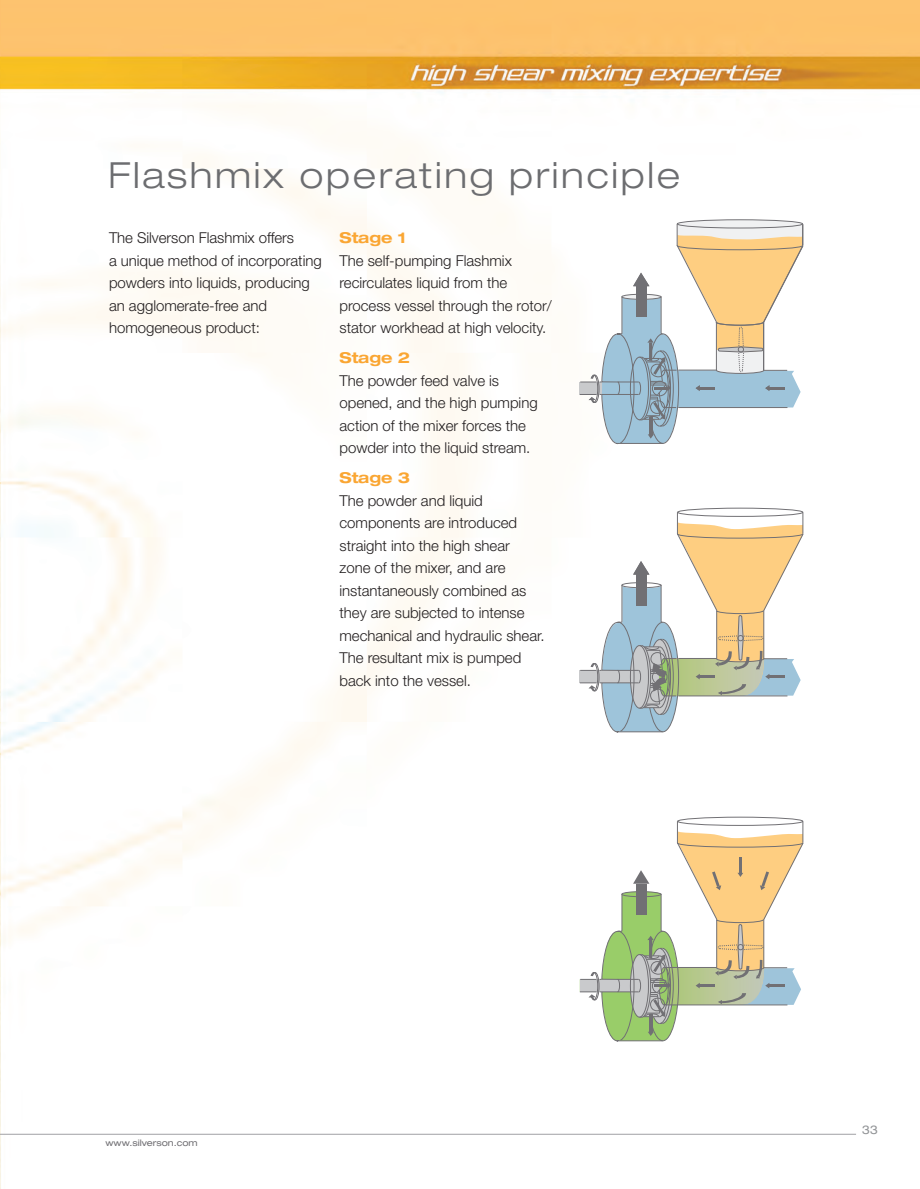
<style>
.page{position:relative;width:920px;height:1189px;background:#fff}
.page>*{position:absolute;margin:0;border:0;box-sizing:border-box;transform-origin:0 0}
.Headline{font:300 expanded 36px "Helvetica Neue LT Std";letter-spacing:.075em;color:#6c6d70}
.Body_Copy{font:300 15px/22.5px "Helvetica Neue LT Std";color:#231f20}
.Body_Copy-2{font:700 expanded 15px "Helvetica Neue LT Std";color:#faa633}
.t1{font:expanded 12px "Helvetica Neue LT";color:#939598}
.t2{font:expanded 9px "Helvetica Neue LT";color:#717074}
</style>
<div class="page">
<img style="left:0;top:0;width:920px;height:1187px">
<hr style="left:0;top:1134px;width:856px;height:1px;background:#a1a1a5">
<div style="left:677px;top:817px;width:126px;height:8px;border:1px solid #717074;border-radius:50%"></div>
<svg style="left:580px;top:821px;width:224px;height:220px"></svg>
<div style="left:579px;top:670px;width:52px;height:12px;background:#c9cacc"></div>
<div style="left:677px;top:508px;width:126px;height:9px;border:1px solid #717074;border-radius:50%"></div>
<svg style="left:580px;top:512px;width:224px;height:220px"></svg>
<div style="left:677px;top:219px;width:125px;height:9px;border:1px solid #717074;border-radius:50%"></div>
<svg style="left:580px;top:224px;width:224px;height:220px"></svg>
<p class="Headline" style="left:108px;top:153px;width:573px">Flashmix operating principle</p>
<p class="Body_Copy" style="left:109px;top:226px;width:214px">The Silverson Flashmix offers<br>a unique method of incorporating powders into liquids, producing an agglomerate-free and homogeneous product:</p>
<p class="Body_Copy-2" style="left:339px;top:228px;width:68px">Stage 1</p>
<p class="Body_Copy" style="left:339px;top:249px;width:214px">The self-pumping Flashmix recirculates liquid from the process vessel through the rotor/ stator workhead at high velocity.</p>
<p class="Body_Copy-2" style="left:339px;top:348px;width:72px">Stage 2</p>
<p class="Body_Copy" style="left:339px;top:369px;width:200px">The powder feed valve is opened, and the high pumping action of the mixer forces the powder into the liquid stream.</p>
<p class="Body_Copy-2" style="left:339px;top:468px;width:72px">Stage 3</p>
<p class="Body_Copy" style="left:339px;top:489px;width:207px">The powder and liquid components are introduced straight into the high shear zone of the mixer, and are instantaneously combined as they are subjected to intense mechanical and hydraulic shear.<br>The resultant mix is pumped back into the vessel.</p>
<p class="t2" style="left:105px;top:1137px;width:94px">www.silverson.com</p>
<p class="t1" style="left:862px;top:1122px;width:18px">33</p>
</div>
